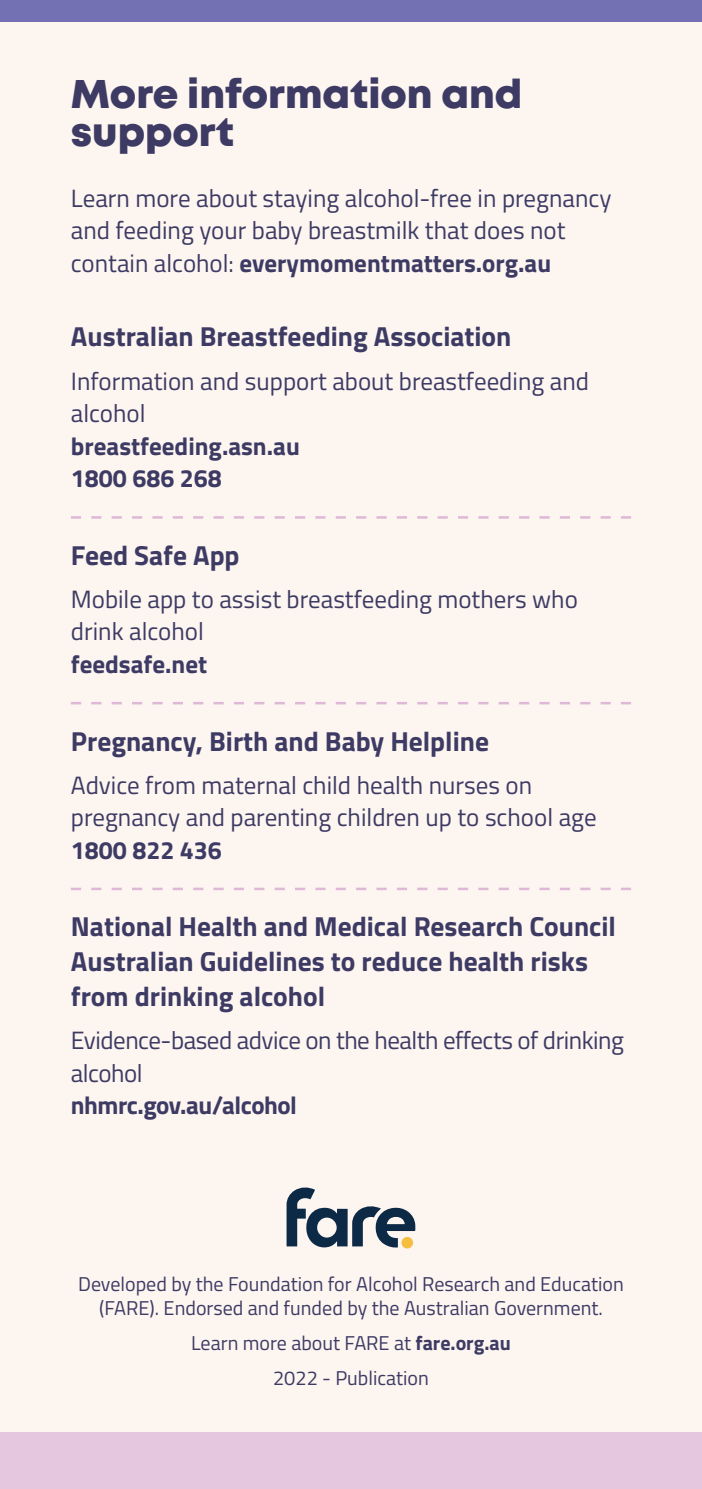
<style>
.page{position:relative;width:702px;height:1489px;background:#fff}
.page>*{position:absolute;margin:0;border:0;box-sizing:border-box;transform-origin:0 0}
.Heading{font:800 40px/37.5px "Mont";color:#3d3b64}
.Headline{font:700 27.5px/35px "Titillium Web";color:#3d3b64}
.Headline_FIRST{font:700 27.5px "Titillium Web";color:#3d3b64}
.Support_service_info{font:25px/32.5px "Titillium Web";color:#3d3b64}
.Support_service_info-2{font:25px/32.5px "Titillium Web";letter-spacing:-.02em;color:#3d3b64}
.Body{font:20px/24px "Titillium Web";color:#3d3b64;text-align:center}
.s1{font-weight:700}
</style>
<div class="page">
<div style="left:0;top:21px;width:702px;height:1410px;background:#fdf5f0"></div>
<div style="left:0;top:1431px;width:702px;height:57px;background:#e5c7df"></div>
<svg style="left:71px;top:516px;width:560px;height:2px"></svg>
<svg style="left:71px;top:702px;width:560px;height:2px"></svg>
<svg style="left:71px;top:887px;width:560px;height:3px"></svg>
<div style="left:0;top:0;width:702px;height:21px;background:#7470b4"></div>
<div style="left:401px;top:1236px;width:12px;height:12px;background:#f5be40;border-radius:50%"></div>
<svg style="left:286px;top:1187px;width:129px;height:60px"></svg>
<p class="Heading" style="left:71px;top:76px;width:453px">More information and support</p>
<p class="Support_service_info" style="left:71px;top:181px;width:542px">Learn more about staying alcohol-free in pregnancy and feeding your baby breastmilk that does not contain alcohol: <span class="s1">everymomentmatters.org.au</span></p>
<p class="Headline_FIRST" style="left:71px;top:316px;width:442px">Australian Breastfeeding Association</p>
<p class="Support_service_info" style="left:71px;top:363px;width:519px">Information and support about breastfeeding and alcohol<br><span class="s1">breastfeeding.asn.au<br>1800 686 268</span></p>
<p class="Headline" style="left:71px;top:536px;width:170px">Feed Safe App</p>
<p class="Support_service_info" style="left:71px;top:581px;width:508px">Mobile app to assist breastfeeding mothers who drink alcohol<br><span class="s1">feedsafe.net</span></p>
<p class="Headline" style="left:71px;top:722px;width:419px">Pregnancy, Birth and Baby Helpline</p>
<p class="Support_service_info" style="left:71px;top:767px;width:527px">Advice from maternal child health nurses on pregnancy and parenting children up to school age<br><span class="s1">1800 822 436</span></p>
<p class="Headline" style="left:71px;top:907px;width:546px">National Health and Medical Research Council<br>Australian Guidelines to reduce health risks from drinking alcohol</p>
<p class="Support_service_info-2" style="left:71px;top:1023px;width:554px">Evidence-based advice on the health effects of drinking alcohol<br><span class="s1">nhmrc.gov.au/alcohol</span></p>
<p class="Body" style="left:78px;top:1270px;width:547px">Developed by the Foundation for Alcohol Research and Education (FARE). Endorsed and funded by the Australian Government.</p>
<p class="Body" style="left:191px;top:1323px;width:321px;line-height:35px">Learn more about FARE at <span class="s1">fare.org.au<br></span>2022 - Publication</p>
</div>
